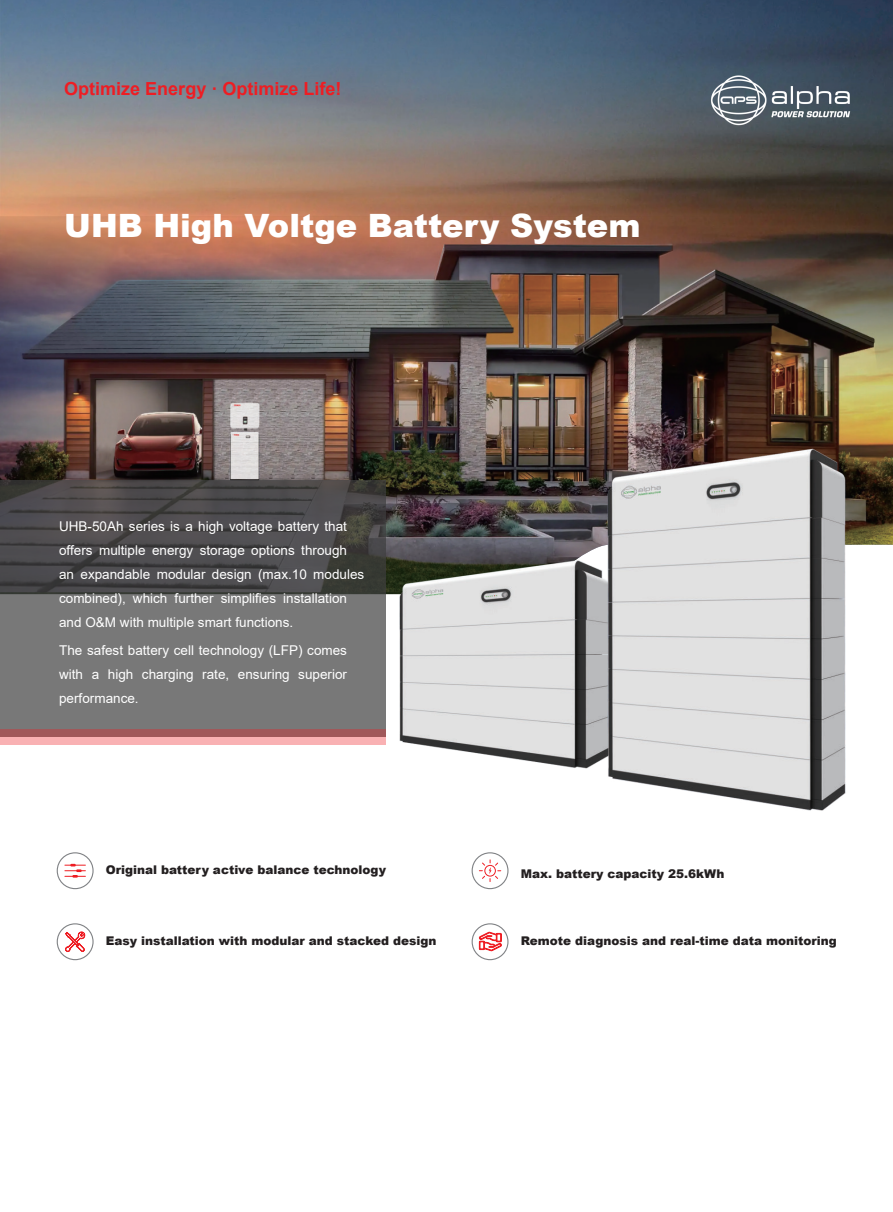
<style>
.page{position:relative;width:893px;height:1212px;background:#fff}
.page>*{position:absolute;margin:0;border:0;box-sizing:border-box;transform-origin:0 0}
.t1{font:900 32.1px "Arial";color:#fff}
.t2{font:700 18px "Arial";color:#ee1d23}
.t3{font:13.5px/24px "Arial";color:#fff}
.t4{font:900 12px "Arial";color:#231f20}
</style>
<div class="page">
<img style="left:0;top:0;width:893px;height:592px">
<img style="left:393px;top:556px;width:204px;height:213px">
<img style="left:597px;top:442px;width:258px;height:369px">
<svg style="left:0;top:481px;width:386px;height:248px;background:#626162"></svg>
<svg style="left:0;top:729px;width:386px;height:15px;background:#c98183"></svg>
<div style="left:57px;top:852px;width:37px;height:37px;border:1px solid #808285;border-radius:50%"></div>
<svg style="left:64px;top:864px;width:22px;height:13px"></svg>
<div style="left:472px;top:852px;width:36px;height:37px;border:1px solid #808285;border-radius:50%"></div>
<svg style="left:479px;top:859px;width:23px;height:23px"></svg>
<div style="left:472px;top:923px;width:36px;height:37px;border:1px solid #808285;border-radius:50%"></div>
<svg style="left:479px;top:932px;width:23px;height:19px"></svg>
<div style="left:57px;top:923px;width:37px;height:37px;border:1px solid #808285;border-radius:50%"></div>
<svg style="left:65px;top:932px;width:20px;height:20px"></svg>
<img style="left:701px;top:61px;width:161px;height:79px">
<h2 class="t2" style="left:64px;top:82px;width:279px">Optimize Energy · Optimize Life!</h2>
<h1 class="t1" style="left:64px;top:214px;width:578px">UHB High Voltge Battery System</h1>
<p class="t3" style="left:59px;top:515px;width:307px">UHB-50Ah series is a high voltage battery that offers multiple energy storage options through an expandable modular design (max.10 modules combined), which further simplifies installation and O&amp;M with multiple smart functions.</p>
<p class="t3" style="left:59px;top:640px;width:289px;text-align:justify">The safest battery cell technology (LFP) comes with a high charging rate, ensuring superior performance.</p>
<p class="t4" style="left:106px;top:865px;width:282px">Original battery active balance technology</p>
<p class="t4" style="left:521px;top:869px;width:205px">Max. battery capacity 25.6kWh</p>
<p class="t4" style="left:106px;top:936px;width:332px">Easy installation with modular and stacked design</p>
<p class="t4" style="left:521px;top:936px;width:317px">Remote diagnosis and real-time data monitoring</p>
</div>
